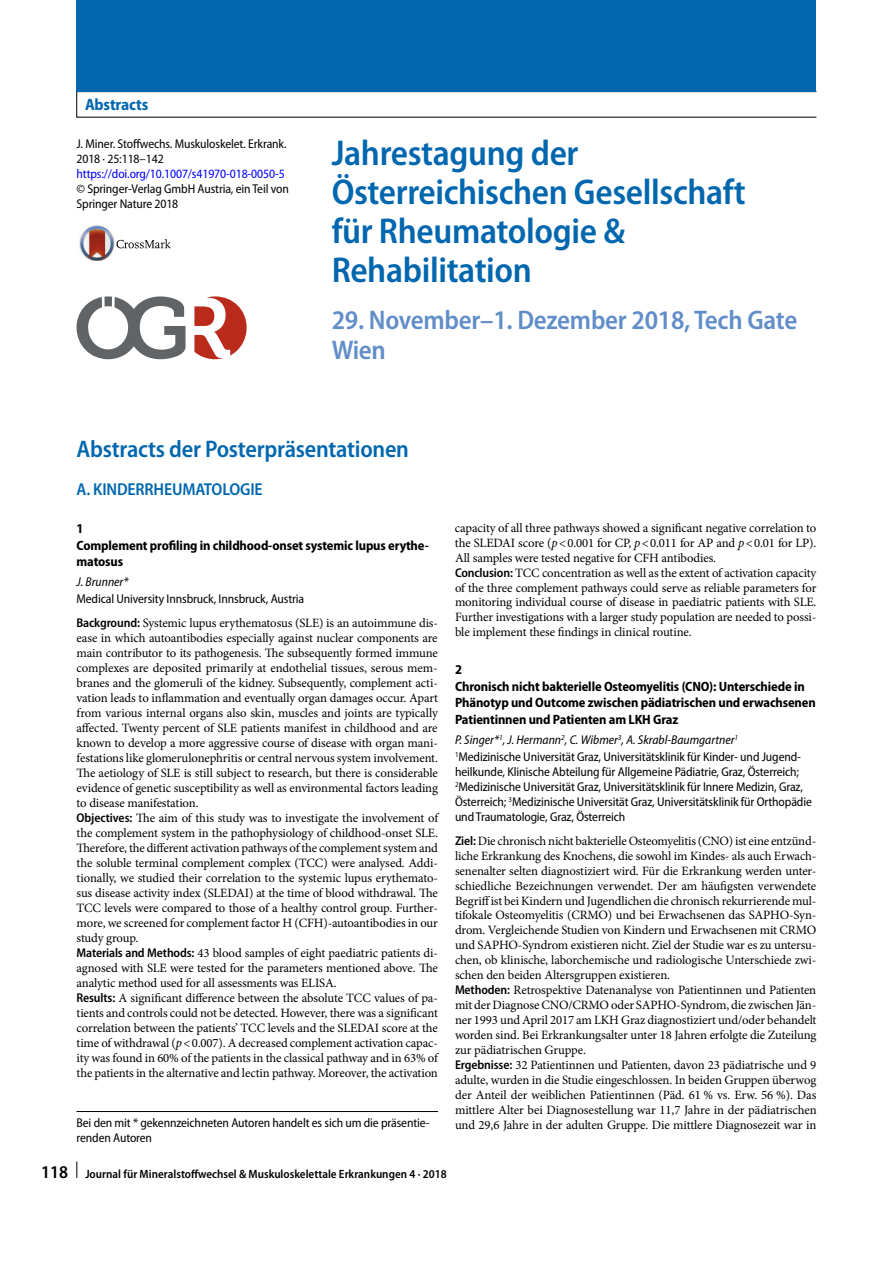
<style>
.page{position:relative;width:893px;height:1263px;background:#fff}
.page>*{position:absolute;margin:0;border:0;box-sizing:border-box;transform-origin:0 0}
.t1{font:600 semi-condensed 36px/39px "Myriad Pro";letter-spacing:-.01em;color:#0067af}
.t2{font:600 semi-condensed 27px/30px "Myriad Pro";letter-spacing:-.01em;color:#618dc8}
.t3{font:600 semi-condensed 24px "Myriad Pro";letter-spacing:-.01em;color:#0067af}
.t4{font:600 semi-condensed 17.25px "Myriad Pro";letter-spacing:-.01em;color:#0067af}
.t5{font:700 semi-condensed 16.5px "Myriad Pro";letter-spacing:-.01em;color:#0067af}
.t6{font:700 semi-condensed 13.5px/16.5px "Myriad Pro";letter-spacing:-.01em;color:#000}
.t7{font:12.75px/15px "Minion Pro";letter-spacing:-.01em;color:#000}
.t8{font:semi-condensed 12.75px/15px "Myriad Pro";letter-spacing:-.01em;color:#000}
.t9{font:semi-condensed 12.75px "Myriad Pro";letter-spacing:-.01em;color:#00f}
.t10{font:italic semi-condensed 12.75px "Myriad Pro";color:#000}
.t11{font:600 semi-condensed 12px "Myriad Pro";color:#000}
.s1{font-family:"Myriad Pro";font-weight:600;font-stretch:semi-condensed}
.s2{font-style:italic}
.s3{font-size:18px}
</style>
<div class="page">
<svg style="left:77px;top:1161px;width:1px;height:17px"></svg>
<div style="left:77px;top:0;width:739px;height:91px;background:#0067af"></div>
<svg style="left:116px;top:239px;width:55px;height:9px"></svg>
<img style="left:79px;top:225px;width:36px;height:35px">
<hr style="left:77px;top:1111px;width:361px;height:1px;background:#000">
<svg style="left:194px;top:296px;width:53px;height:63px"></svg>
<svg style="left:77px;top:296px;width:109px;height:63px"></svg>
<p class="t5" style="left:85px;top:95px;width:65px">Abstracts</p>
<p class="t8" style="left:77px;top:136px;width:212px">J. Miner. Stoffwechs. Muskuloskelet. Erkrank.<br>2018 · 25:118–142</p>
<p class="t9" style="left:77px;top:167px;width:210px">https://doi.org/10.1007/s41970-018-0050-5</p>
<p class="t8" style="left:77px;top:181px;width:214px">© Springer-Verlag GmbH Austria, ein Teil von<br>Springer Nature 2018</p>
<h1 class="t1" style="left:332px;top:134px;width:415px">Jahrestagung der<br>Österreichischen Gesellschaft für Rheumatologie &amp;<br>Rehabilitation</h1>
<h2 class="t2" style="left:332px;top:306px;width:467px">29. November–1. Dezember 2018, Tech Gate<br>Wien</h2>
<h3 class="t3" style="left:77px;top:436px;width:334px">Abstracts der Posterpräsentationen</h3>
<h3 class="t4" style="left:77px;top:480px;width:188px">A. KINDERRHEUMATOLOGIE</h3>
<p class="t6" style="left:77px;top:521px;width:354px">1<br>Complement profiling in childhood-onset systemic lupus erythe&shy;matosus</p>
<p class="t10" style="left:77px;top:575px;width:53px">J. Brunner*</p>
<p class="t8" style="left:77px;top:592px;width:229px">Medical University Innsbruck, Innsbruck, Austria</p>
<p class="t7" style="left:77px;top:615px;width:363px"><span class="s1">Background:</span> Systemic lupus erythematosus (SLE) is an autoimmune dis&shy;ease in which autoantibodies especially against nuclear components are main contributor to its pathogenesis. The subsequently formed immune complexes are deposited primarily at endothelial tissues, serous mem&shy;branes and the glomeruli of the kidney. Subsequently, complement acti&shy;vation leads to inflammation and eventually organ damages occur. Apart from various internal organs also skin, muscles and joints are typically affected. Twenty percent of SLE patients manifest in childhood and are known to develop a more aggressive course of disease with organ mani&shy;festations like glomerulonephritis or central nervous system involvement.<br>The aetiology of SLE is still subject to research, but there is considerable evidence of genetic susceptibility as well as environmental factors leading to disease manifestation.<br><span class="s1">Objectives:</span> The aim of this study was to investigate the involvement of the complement system in the pathophysiology of childhood-onset SLE.<br>Therefore, the different activation pathways of the complement system and the soluble terminal complement complex (TCC) were analysed. Addi&shy;tionally, we studied their correlation to the systemic lupus erythemato&shy;sus disease activity index (SLEDAI) at the time of blood withdrawal. The TCC levels were compared to those of a healthy control group. Further&shy;more, we screened for complement factor H (CFH)-autoantibodies in our study group.<br><span class="s1">Materials and Methods:</span> 43 blood samples of eight paediatric patients di&shy;agnosed with SLE were tested for the parameters mentioned above. The analytic method used for all assessments was ELISA.<br><span class="s1">Results:</span> A significant difference between the absolute TCC values of pa&shy;tients and controls could not be detected. However, there was a significant correlation between the patients’ TCC levels and the SLEDAI score at the time of withdrawal (<span class="s2">p</span>&lt;0.007). A decreased complement activation capac&shy;ity was found in 60% of the patients in the classical pathway and in 63% of the patients in the alternative and lectin pathway. Moreover, the activation</p>
<p class="t7" style="left:455px;top:520px;width:363px">capacity of all three pathways showed a significant negative correlation to the SLEDAI score (<span class="s2">p</span>&lt;0.001 for CP, <span class="s2">p</span>&lt;0.011 for AP and <span class="s2">p</span>&lt;0.01 for LP).<br>All samples were tested negative for CFH antibodies.<br><span class="s1">Conclusion:</span> TCC concentration as well as the extent of activation capacity of the three complement pathways could serve as reliable parameters for monitoring individual course of disease in paediatric patients with SLE.<br>Further investigations with a larger study population are needed to possi&shy;ble implement these findings in clinical routine.</p>
<p class="t6" style="left:455px;top:662px;width:362px">2<br>Chronisch nicht bakterielle Osteomyelitis (CNO): Unterschiede in Phänotyp und Outcome zwischen pädiatrischen und erwachsenen Patientinnen und Patienten am LKH Graz</p>
<p class="t8" style="left:455px;top:731px;width:347px;line-height:17.1px"><span class="s2">P. Singer*</span><sup>1</sup><span class="s2">, J. Hermann</span><sup>2</sup><span class="s2">, C. Wibmer</span><sup>3</sup><span class="s2">, A. Skrabl-Baumgartner</span><sup>1<br></sup><sup>1</sup>Medizinische Universität Graz, Universitätsklinik für Kinder- und Jugend-</p>
<p class="t8" style="left:455px;top:764px;width:358px">heilkunde, Klinische Abteilung für Allgemeine Pädiatrie, Graz, Österreich; <sup>2</sup>Medizinische Universität Graz, Universitätsklinik für Innere Medizin, Graz, Österreich; <sup>3</sup>Medizinische Universität Graz, Universitätsklinik für Orthopädie und Traumatologie, Graz, Österreich</p>
<p class="t7" style="left:455px;top:833px;width:363px"><span class="s1">Ziel:</span> Die chronisch nicht bakterielle Osteomyelitis (CNO) ist eine entzünd&shy;liche Erkrankung des Knochens, die sowohl im Kindes- als auch Erwach&shy;senenalter selten diagnostiziert wird. Für die Erkrankung werden unter&shy;schiedliche Bezeichnungen verwendet. Der am häufigsten verwendete Begriff ist bei Kindern und Jugendlichen die chronisch rekurrierende mul&shy;tifokale Osteomyelitis (CRMO) und bei Erwachsenen das SAPHO-Syn&shy;drom. Vergleichende Studien von Kindern und Erwachsenen mit CRMO und SAPHO-Syndrom existieren nicht. Ziel der Studie war es zu untersu&shy;chen, ob klinische, laborchemische und radiologische Unterschiede zwi&shy;schen den beiden Altersgruppen existieren.<br><span class="s1">Methoden:</span> Retrospektive Datenanalyse von Patientinnen und Patienten mit der Diagnose CNO/CRMO oder SAPHO-Syndrom, die zwischen Jän&shy;ner 1993 und April 2017 am LKH Graz diagnostiziert und/oder behandelt worden sind. Bei Erkrankungsalter unter 18 Jahren erfolgte die Zuteilung zur pädiatrischen Gruppe.<br><span class="s1">Ergebnisse:</span> 32 Patientinnen und Patienten, davon 23 pädiatrische und 9 adulte, wurden in die Studie eingeschlossen. In beiden Gruppen überwog der Anteil der weiblichen Patientinnen (Päd. 61 % vs. Erw. 56 %). Das mittlere Alter bei Diagnosestellung war 11,7 Jahre in der pädiatrischen</p>
<p class="t8" style="left:77px;top:1115px;width:355px">Bei den mit * gekennzeichneten Autoren handelt es sich um die präsentie-</p>
<p class="t7" style="left:455px;top:1118px;width:363px">und 29,6 Jahre in der adulten Gruppe. Die mittlere Diagnosezeit war in</p>
<p class="t8" style="left:77px;top:1130px;width:77px">renden Autoren</p>
<p class="t11" style="left:41px;top:1167px;width:407px"><span class="s3">118</span> Journal für Mineralstoffwechsel &amp; Muskuloskelettale Erkrankungen 4 · 2018</p>
</div>
